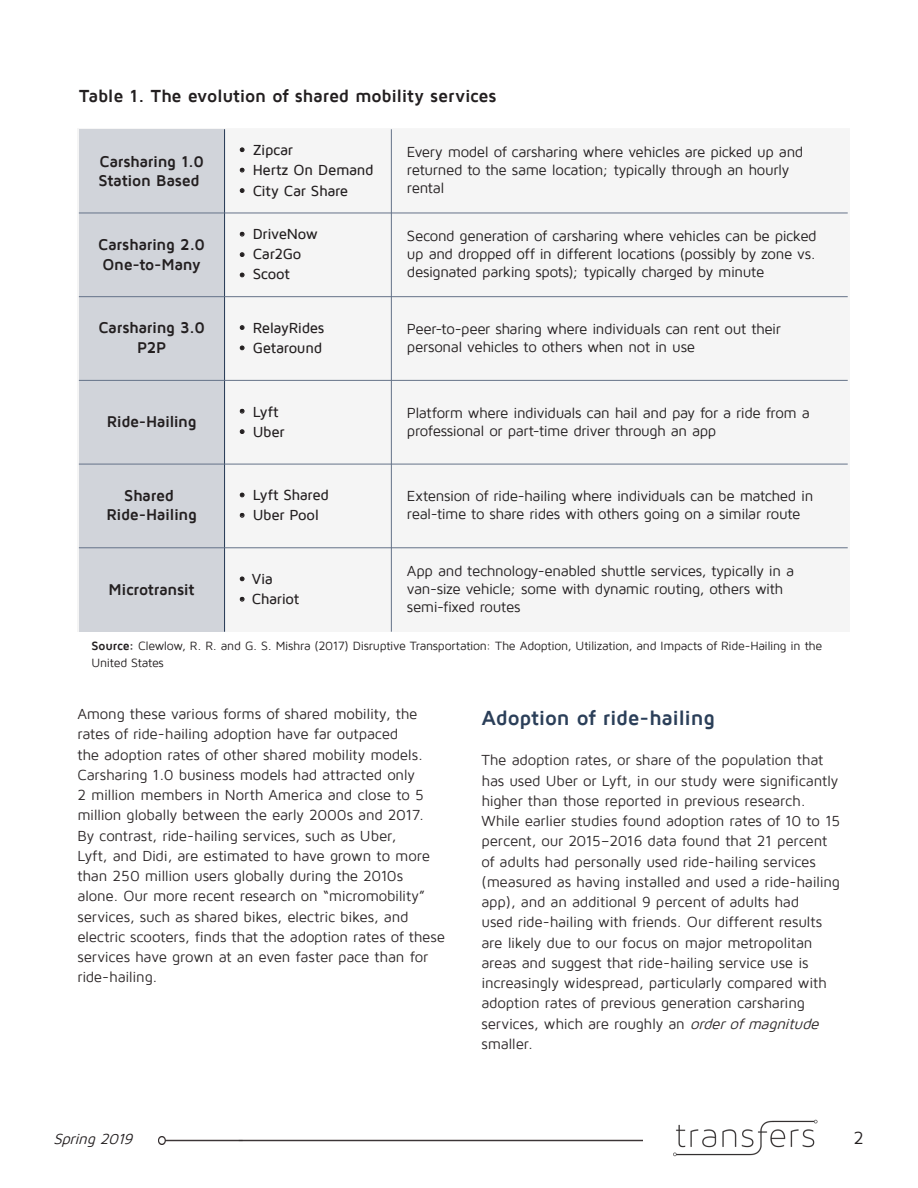
<style>
.page{position:relative;width:918px;height:1188px;background:#fff}
.page>*{position:absolute;margin:0;border:0;box-sizing:border-box;transform-origin:0 0}
.t1{font:700 21px "Maven Pro";letter-spacing:-.015em;color:#2b3f59}
.t2{font:700 18px "Maven Pro";letter-spacing:-.015em;color:#231f20}
.t3{font:18px "Maven Pro";color:#231f20}
.t4{font:700 16.05px/19.4px "Maven Pro";letter-spacing:-.025em;color:#231f20}
.t5{font:500 15.15px/20.4px "Maven Pro";color:#231f20}
.t6{font:15px/20.2px "Maven Pro";letter-spacing:-.015em;color:#2e292a}
.t7{font:15px/18px "Maven Pro";letter-spacing:-.025em;color:#231f20}
.t8{font:500 15px/20.4px "Maven Pro";letter-spacing:-.02em;color:#231f20}
.t9{font:italic 15px "Maven Pro";color:#231f20}
.t10{font:12.3px/16.5px "Maven Pro";letter-spacing:-.025em;color:#231f20}
.s1{font-size:15.15px}
.s2{font-weight:700}
.s3{font-style:italic}
</style>
<div class="page">
<img style="left:158px;top:1136px;width:485px;height:8px">
<img style="left:673px;top:1119px;width:145px;height:38px">
<div style="left:78px;top:129px;width:770px;height:503px;background:#f5f5f5"></div>
<div style="left:79px;top:129px;width:146px;height:503px;background:#d1d4da"></div>
<svg style="left:240px;top:147px;width:5px;height:5px"></svg>
<svg style="left:240px;top:168px;width:5px;height:5px"></svg>
<svg style="left:240px;top:188px;width:5px;height:5px"></svg>
<svg style="left:240px;top:232px;width:5px;height:5px"></svg>
<svg style="left:240px;top:252px;width:5px;height:5px"></svg>
<svg style="left:240px;top:273px;width:5px;height:4px"></svg>
<svg style="left:240px;top:325px;width:5px;height:5px"></svg>
<svg style="left:240px;top:345px;width:5px;height:5px"></svg>
<svg style="left:240px;top:409px;width:5px;height:5px"></svg>
<svg style="left:240px;top:429px;width:5px;height:5px"></svg>
<svg style="left:240px;top:493px;width:5px;height:4px"></svg>
<svg style="left:240px;top:513px;width:5px;height:5px"></svg>
<svg style="left:240px;top:576px;width:5px;height:5px"></svg>
<svg style="left:240px;top:597px;width:5px;height:5px"></svg>
<hr style="left:224px;top:129px;width:1px;height:503px;background:#2e405a">
<hr style="left:391px;top:129px;width:1px;height:503px;background:#647288">
<hr style="left:79px;top:213px;width:769px;height:1px;background:#647288">
<hr style="left:79px;top:296px;width:769px;height:1px;background:#647288">
<hr style="left:79px;top:380px;width:769px;height:1px;background:#647288">
<hr style="left:79px;top:548px;width:769px;height:1px;background:#647288">
<hr style="left:79px;top:464px;width:769px;height:1px;background:#647288">
<p class="t2" style="left:79px;top:86px;width:419px">Table 1. The evolution of shared mobility services</p>
<p class="t4" style="left:98px;top:152px;width:107px">Carsharing 1.0<br>Station Based</p>
<p class="t4" style="left:98px;top:235px;width:108px">Carsharing 2.0<br>One-to-Many</p>
<p class="t4" style="left:98px;top:318px;width:108px;text-align:center">Carsharing 3.0<br>P2P</p>
<p class="t4" style="left:107px;top:412px;width:91px">Ride-Hailing</p>
<p class="t4" style="left:107px;top:486px;width:92px;text-align:center">Shared<br>Ride-Hailing</p>
<p class="t4" style="left:109px;top:580px;width:88px">Microtransit</p>
<p class="t5" style="left:239px;top:140px;width:8px;text-align:justify">• • •</p>
<p class="t5" style="left:239px;top:224px;width:8px;text-align:justify">• • •</p>
<p class="t8" style="left:253px;top:140px;width:122px">Zipcar<br>Hertz On Demand<br>City Car Share</p>
<p class="t8" style="left:253px;top:223px;width:67px">DriveNow<br>Car2Go<br>Scoot</p>
<p class="t5" style="left:239px;top:317px;width:8px">• •</p>
<p class="t8" style="left:253px;top:318px;width:73px">RelayRides<br>Getaround</p>
<p class="t7" style="left:407px;top:144px;width:398px">Every model of carsharing where vehicles are picked up and returned to the same location; typically through an hourly rental</p>
<p class="t7" style="left:407px;top:227px;width:411px;text-align:justify">Second generation of carsharing where vehicles can be picked up and dropped off in different locations (possibly by zone vs. designated parking spots); typically charged by minute</p>
<p class="t7" style="left:407px;top:320px;width:376px">Peer-to-peer sharing where individuals can rent out their personal vehicles to others when not in use</p>
<p class="t5" style="left:239px;top:401px;width:8px">• •</p>
<p class="t8" style="left:253px;top:401px;width:33px">Lyft<br>Uber</p>
<p class="t7" style="left:407px;top:405px;width:404px">Platform where individuals can hail and pay for a ride from a professional or part-time driver through an app</p>
<p class="t5" style="left:239px;top:485px;width:8px">• •</p>
<p class="t8" style="left:253px;top:485px;width:78px">Lyft Shared<br>Uber Pool</p>
<p class="t7" style="left:407px;top:487px;width:408px">Extension of ride-hailing where individuals can be matched in real-time to share rides with others going on a similar route</p>
<p class="t8" style="left:239px;top:569px;width:35px"><span class="s1">•</span> Via</p>
<p class="t8" style="left:239px;top:589px;width:62px"><span class="s1">•</span> Chariot</p>
<p class="t7" style="left:407px;top:562px;width:389px">App and technology-enabled shuttle services, typically in a van-size vehicle; some with dynamic routing, others with semi-fixed routes</p>
<p class="t10" style="left:92px;top:638px;width:732px"><span class="s2">Source:</span> Clewlow, R. R. and G. S. Mishra (2017) Disruptive Transportation: The Adoption, Utilization, and Impacts of Ride-Hailing in the<br>United States</p>
<p class="t6" style="left:77px;top:704px;width:369px">Among these various forms of shared mobility, the rates of ride-hailing adoption have far outpaced<br>the adoption rates of other shared mobility models.<br>Carsharing 1.0 business models had attracted only<br>2 million members in North America and close to 5 million globally between the early 2000s and 2017.<br>By contrast, ride-hailing services, such as Uber,<br>Lyft, and Didi, are estimated to have grown to more than 250 million users globally during the 2010s alone. Our more recent research on “micromobility” services, such as shared bikes, electric bikes, and electric scooters, finds that the adoption rates of these services have grown at an even faster pace than for ride-hailing.</p>
<p class="t1" style="left:482px;top:707px;width:235px">Adoption of ride-hailing</p>
<p class="t6" style="left:482px;top:750px;width:360px">The adoption rates, or share of the population that has used Uber or Lyft, in our study were significantly higher than those reported in previous research.<br>While earlier studies found adoption rates of 10 to 15 percent, our 2015–2016 data found that 21 percent of adults had personally used ride-hailing services (measured as having installed and used a ride-hailing app), and an additional 9 percent of adults had<br>used ride-hailing with friends. Our different results are likely due to our focus on major metropolitan areas and suggest that ride-hailing service use is increasingly widespread, particularly compared with adoption rates of previous generation carsharing services, which are roughly an <span class="s3">orderofmagnitude </span>smaller.</p>
<p class="t9" style="left:53px;top:1131px;width:85px">Spring 2019</p>
<p class="t3" style="left:854px;top:1129px;width:12px">2</p>
</div>
